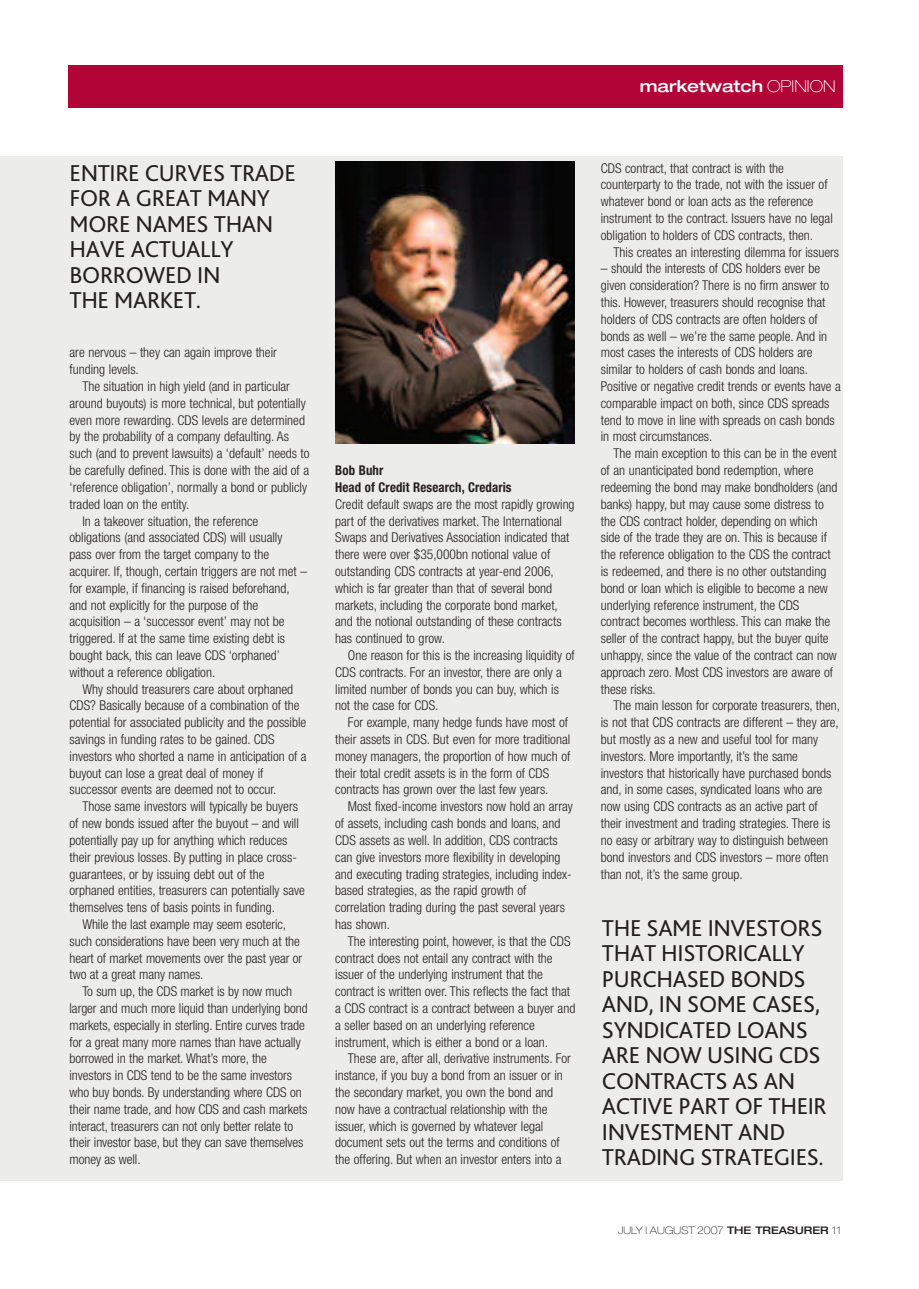
<style>
.page{position:relative;width:919px;height:1289px;background:#fff}
.page>*{position:absolute;margin:0;border:0;box-sizing:border-box;transform-origin:0 0}
.t1{font:24px/25.5px "Bliss 2";letter-spacing:-.015em;color:#231f20}
.t2{font:500 expanded 16.5px "Helvetica Neue";color:#fff}
.t3{font:300 condensed 13.5px/16.8px "Helvetica Neue";color:#231f20}
.t4{font:700 condensed 13.5px/16.8px "Helvetica Neue";letter-spacing:.01em;color:#231f20;scale:.95 1}
.t5{font:100 expanded 10.5px "Helvetica Neue";color:#231f20}
.s1{font-weight:100}
.s2{font-weight:500}
</style>
<div class="page">
<div style="left:0;top:156px;width:842px;height:1024px;background:#ecedea"></div>
<div style="left:68px;top:65px;width:774px;height:42px;background:#b30437"></div>
<img style="left:335px;top:162px;width:240px;height:282px">
<p class="t2" style="left:640px;top:80px;width:197px">marketwatch <span class="s1">OPINION</span></p>
<h1 class="t1" style="left:70px;top:162px;width:228px">ENTIRE CURVES TRADE<br>FOR A GREAT MANY<br>MORE NAMES THAN<br>HAVE ACTUALLY<br>BORROWED IN<br>THE MARKET.</h1>
<p class="t3" style="left:70px;top:345px;width:209px">are nervous – they can again improve their funding levels.</p>
<p class="t3" style="left:82px;top:379px;width:209px">The situation in high yield (and in particular</p>
<p class="t3" style="left:70px;top:396px;width:238px">around buyouts) is more technical, but potentially</p>
<p class="t3" style="left:70px;top:412px;width:237px">even more rewarding. CDS levels are determined</p>
<p class="t3" style="left:70px;top:429px;width:221px">by the probability of a company defaulting. As</p>
<p class="t3" style="left:70px;top:446px;width:241px">such (and to prevent lawsuits) a ‘default’ needs to</p>
<p class="t3" style="left:70px;top:463px;width:241px">be carefully defined. This is done with the aid of a</p>
<p class="t3" style="left:70px;top:480px;width:239px">‘reference obligation’, normally a bond or publicly</p>
<p class="t3" style="left:70px;top:496px;width:121px">traded loan on the entity.</p>
<p class="t3" style="left:82px;top:513px;width:177px">In a takeover situation, the reference</p>
<p class="t3" style="left:70px;top:530px;width:214px">obligations (and associated CDS) will usually</p>
<p class="t3" style="left:70px;top:547px;width:201px">pass over from the target company to the</p>
<p class="t3" style="left:70px;top:564px;width:239px">acquirer. If, though, certain triggers are not met –</p>
<p class="t3" style="left:70px;top:580px;width:222px">for example, if financing is raised beforehand,</p>
<p class="t3" style="left:70px;top:597px;width:190px">and not explicitly for the purpose of the</p>
<p class="t3" style="left:70px;top:614px;width:216px">acquisition – a ‘successor event’ may not be</p>
<p class="t3" style="left:70px;top:631px;width:217px">triggered. If at the same time existing debt is</p>
<p class="t3" style="left:70px;top:648px;width:212px">bought back, this can leave CDS ‘orphaned’</p>
<p class="t3" style="left:70px;top:664px;width:147px">without a reference obligation.</p>
<p class="t3" style="left:82px;top:681px;width:212px">Why should treasurers care about orphaned</p>
<p class="t3" style="left:70px;top:698px;width:231px">CDS? Basically because of a combination of the</p>
<p class="t3" style="left:70px;top:715px;width:238px">potential for associated publicity and the possible</p>
<p class="t3" style="left:70px;top:732px;width:206px">savings in funding rates to be gained. CDS</p>
<p class="t3" style="left:70px;top:748px;width:238px">investors who shorted a name in anticipation of a</p>
<p class="t3" style="left:70px;top:765px;width:195px">buyout can lose a great deal of money if</p>
<p class="t3" style="left:70px;top:782px;width:208px">successor events are deemed not to occur.</p>
<p class="t3" style="left:82px;top:799px;width:217px">Those same investors will typically be buyers</p>
<p class="t3" style="left:70px;top:816px;width:231px">of new bonds issued after the buyout – and will</p>
<p class="t3" style="left:70px;top:832px;width:219px">potentially pay up for anything which reduces</p>
<p class="t3" style="left:70px;top:849px;width:229px">their previous losses. By putting in place cross-</p>
<p class="t3" style="left:70px;top:866px;width:196px">guarantees, or by issuing debt out of the</p>
<p class="t3" style="left:70px;top:883px;width:237px">orphaned entities, treasurers can potentially save</p>
<p class="t3" style="left:70px;top:900px;width:207px">themselves tens of basis points in funding.</p>
<p class="t3" style="left:82px;top:916px;width:205px">While the last example may seem esoteric,</p>
<p class="t3" style="left:70px;top:933px;width:232px">such considerations have been very much at the</p>
<p class="t3" style="left:70px;top:950px;width:234px">heart of market movements over the past year or</p>
<p class="t3" style="left:70px;top:967px;width:135px">two at a great many names.</p>
<p class="t3" style="left:82px;top:984px;width:211px">To sum up, the CDS market is by now much</p>
<p class="t3" style="left:70px;top:1000px;width:239px">larger and much more liquid than underlying bond</p>
<p class="t3" style="left:70px;top:1017px;width:237px">markets, especially in sterling. Entire curves trade</p>
<p class="t3" style="left:70px;top:1034px;width:233px">for a great many more names than have actually</p>
<p class="t3" style="left:70px;top:1051px;width:199px">borrowed in the market. What’s more, the</p>
<p class="t3" style="left:70px;top:1068px;width:224px">investors in CDS tend to be the same investors</p>
<p class="t3" style="left:70px;top:1084px;width:234px">who buy bonds. By understanding where CDS on</p>
<p class="t3" style="left:70px;top:1101px;width:239px">their name trade, and how CDS and cash markets</p>
<p class="t3" style="left:70px;top:1118px;width:225px">interact, treasurers can not only better relate to</p>
<p class="t3" style="left:70px;top:1135px;width:235px">their investor base, but they can save themselves</p>
<p class="t3" style="left:70px;top:1152px;width:73px">money as well.</p>
<p class="t4" style="left:335px;top:463px;width:187px">Bob Buhr<br>Head of Credit Research, Credaris</p>
<p class="t3" style="left:335px;top:496px;width:241px">Credit default swaps are the most rapidly growing part of the derivatives market. The International Swaps and Derivatives Association indicated that there were over $35,000bn notional value of outstanding CDS contracts at year-end 2006, which is far greater than that of several bond markets, including the corporate bond market, and the notional outstanding of these contracts has continued to grow.</p>
<p class="t3" style="left:335px;top:648px;width:241px;text-indent:13px">One reason for this is the increasing liquidity of CDS contracts. For an investor, there are only a limited number of bonds you can buy, which is not the case for CDS.</p>
<p class="t3" style="left:335px;top:715px;width:237px;text-indent:13px">For example, many hedge funds have most of their assets in CDS. But even for more traditional money managers, the proportion of how much of their total credit assets is in the form of CDS contracts has grown over the last few years.</p>
<p class="t3" style="left:335px;top:799px;width:239px;text-indent:13px">Most fixed-income investors now hold an array of assets, including cash bonds and loans, and CDS assets as well. In addition, CDS contracts can give investors more flexibility in developing and executing trading strategies, including index&shy;based strategies, as the rapid growth of correlation trading during the past several years has shown.</p>
<p class="t3" style="left:335px;top:933px;width:242px;text-indent:13px">The interesting point, however, is that the CDS contract does not entail any contract with the issuer of the underlying instrument that the contract is written over. This reflects the fact that a CDS contract is a contract between a buyer and a seller based on an underlying reference instrument, which is either a bond or a loan.</p>
<p class="t3" style="left:335px;top:1051px;width:237px;text-indent:13px">These are, after all, derivative instruments. For instance, if you buy a bond from an issuer or in the secondary market, you own the bond and now have a contractual relationship with the issuer, which is governed by whatever legal document sets out the terms and conditions of the offering. But when an investor enters into a</p>
<p class="t3" style="left:600px;top:160px;width:233px">CDS contract, that contract is with the counterparty to the trade, not with the issuer of whatever bond or loan acts as the reference instrument to the contract. Issuers have no legal obligation to holders of CDS contracts, then.</p>
<p class="t3" style="left:613px;top:244px;width:227px">This creates an interesting dilemma for issuers</p>
<p class="t3" style="left:600px;top:261px;width:242px">– should the interests of CDS holders ever be given consideration? There is no firm answer to this. However, treasurers should recognise that holders of CDS contracts are often holders of bonds as well – we’re the same people. And in most cases the interests of CDS holders are similar to holders of cash bonds and loans.<br>Positive or negative credit trends or events have a comparable impact on both, since CDS spreads tend to move in line with spreads on cash bonds in most circumstances.</p>
<p class="t3" style="left:600px;top:446px;width:238px;text-indent:13px">The main exception to this can be in the event of an unanticipated bond redemption, where redeeming the bond may make bondholders (and banks) happy, but may cause some distress to the CDS contract holder, depending on which side of the trade they are on. This is because if the reference obligation to the CDS the contract is redeemed, and there is no other outstanding bond or loan which is eligible to become a new underlying reference instrument, the CDS contract becomes worthless. This can make the seller of the contract happy, but the buyer quite unhappy, since the value of the contract can now approach zero. Most CDS investors are aware of these risks.</p>
<p class="t3" style="left:600px;top:698px;width:241px;text-indent:13px">The main lesson for corporate treasurers, then, is not that CDS contracts are different – they are, but mostly as a new and useful tool for many investors. More importantly, it’s the same investors that historically have purchased bonds and, in some cases, syndicated loans who are now using CDS contracts as an active part of their investment and trading strategies. There is no easy or arbitrary way to distinguish between bond investors and CDS investors – more often than not, it’s the same group.</p>
<h1 class="t1" style="left:602px;top:917px;width:226px">THE SAME INVESTORS<br>THAT HISTORICALLY<br>PURCHASED BONDS<br>AND, IN SOME CASES,<br>SYNDICATED LOANS<br>ARE NOW USING CDS<br>CONTRACTS AS AN<br>ACTIVE PART OF THEIR<br>INVESTMENT AND<br>TRADING STRATEGIES.</h1>
<p class="t5" style="left:617px;top:1226px;width:224px">JULY I AUGUST 2007 <span class="s2">THE TREASURER</span> 11</p>
</div>
